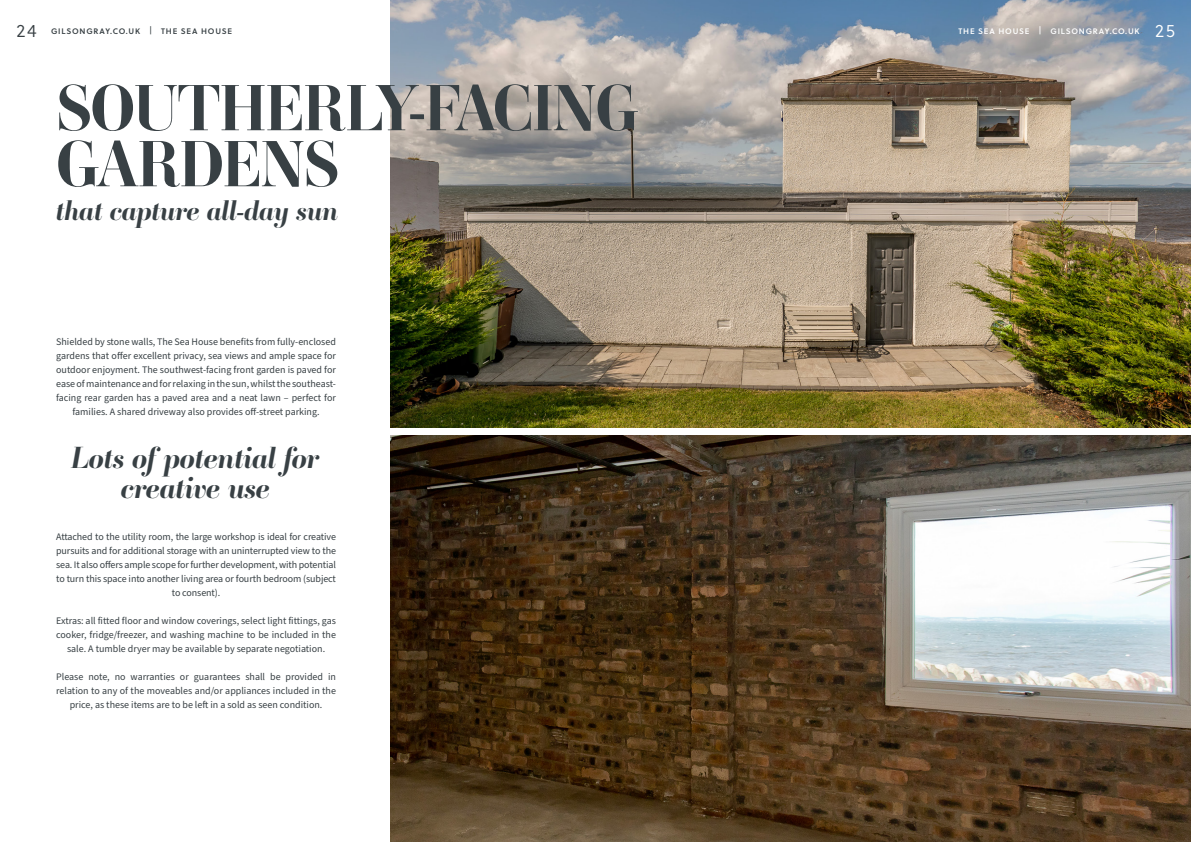
<style>
.page{position:relative;width:1191px;height:842px;background:#fff}
.page>*{position:absolute;margin:0;border:0;box-sizing:border-box;transform-origin:0 0}
.t1{font:700 64px/56px "Ambroise Std";letter-spacing:-.02em;color:#384044}
.t2{font:italic 700 30px/30px "Ambroise Std";letter-spacing:-.015em;color:#384044;text-align:center}
.t3{font:italic 700 28px "Ambroise Std";letter-spacing:-.01em;color:#384044}
.t4{font:300 18px "Soleil";color:#384044}
.t5{font:300 18px "Soleil";color:#fff}
.t6{font:10px/14px "Source Sans Pro";color:#384044;text-align:center}
.t7{font:8px "Soleil Sb";letter-spacing:.1em;color:#384044}
.t8{font:8px "Soleil Sb";letter-spacing:.1em;color:#fff}
.s1{font-family:"Soleil"}
</style>
<div class="page">
<img style="left:391px;top:435px;width:800px;height:407px">
<img style="left:391px;top:0;width:800px;height:428px">
<h3 class="t4" style="left:16px;top:18px;width:22px">24</h3>
<p class="t7" style="left:51px;top:25px;width:183px">GILSONGRAY.CO.UK <span class="s1">|</span> THE SEA HOUSE</p>
<p class="t8" style="left:958px;top:25px;width:183px">THE SEA HOUSE | GILSONGRAY.CO.UK</p>
<h3 class="t5" style="left:1155px;top:18px;width:21px">25</h3>
<p class="t1" style="left:56px;top:80px;width:584px">SOUTHERLY-FACING<br>GARDENS</p>
<p class="t3" style="left:56px;top:192px;width:284px">that capture all-day sun</p>
<p class="t6" style="left:56px;top:335px;width:281px">Shielded by stone walls, The Sea House benefits from fully-enclosed gardens that offer excellent privacy, sea views and ample space for outdoor enjoyment. The southwest-facing front garden is paved for ease of maintenance and for relaxing in the sun, whilst the southeast&shy;facing rear garden has a paved area and a neat lawn – perfect for families. A shared driveway also provides off-street parking.</p>
<p class="t2" style="left:72px;top:442px;width:250px">Lots of potential for creative use</p>
<p class="t6" style="left:56px;top:530px;width:281px">Attached to the utility room, the large workshop is ideal for creative pursuits and for additional storage with an uninterrupted view to the sea. It also offers ample scope for further development, with potential to turn this space into another living area or fourth bedroom (subject to consent).</p>
<p class="t6" style="left:56px;top:614px;width:281px">Extras: all fitted floor and window coverings, select light fittings, gas cooker, fridge/freezer, and washing machine to be included in the sale. A tumble dryer may be available by separate negotiation.</p>
<p class="t6" style="left:56px;top:670px;width:281px">Please note, no warranties or guarantees shall be provided in relation to any of the moveables and/or appliances included in the price, as these items are to be left in a sold as seen condition.</p>
</div>
